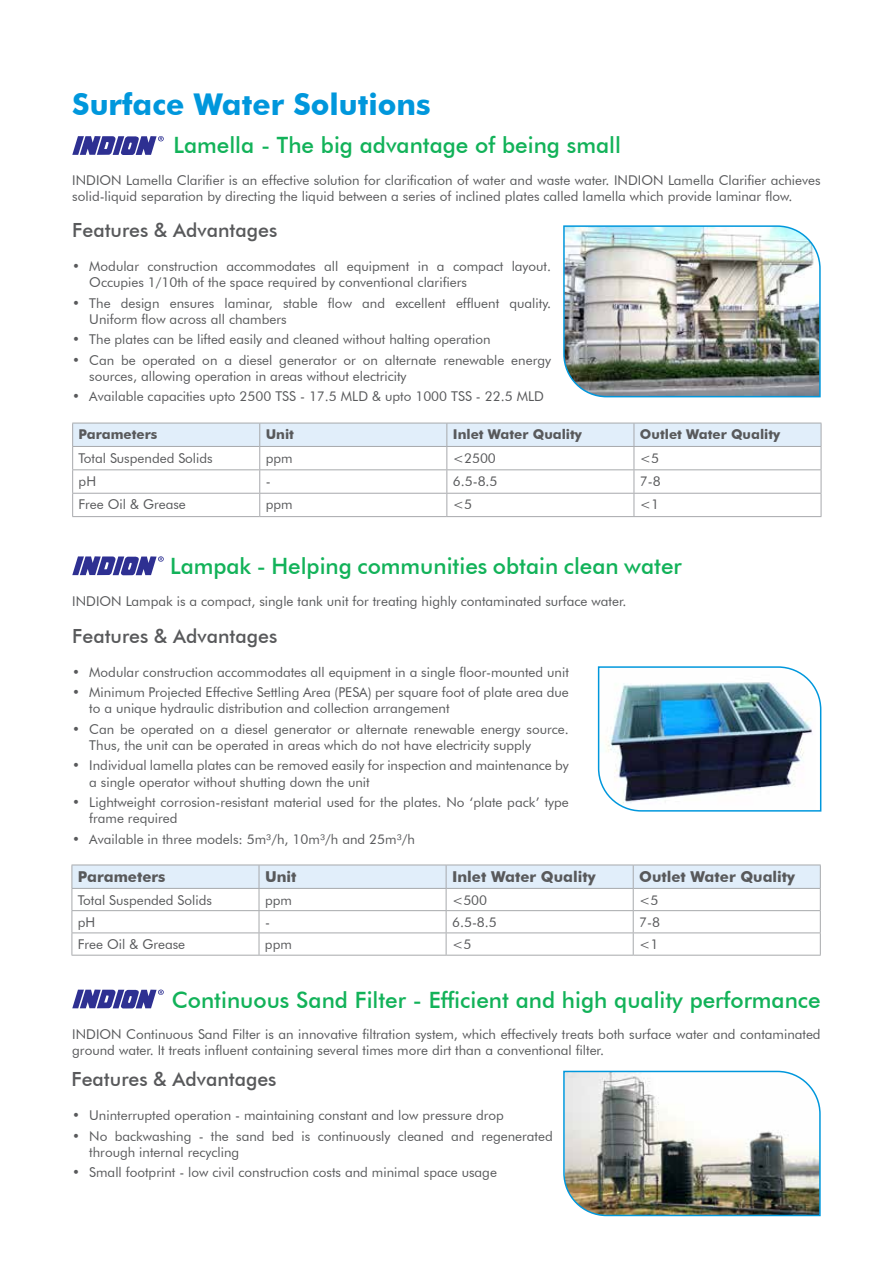
<style>
.page{position:relative;width:893px;height:1263px;background:#fff}
.page>*{position:absolute;margin:0;border:0;box-sizing:border-box;transform-origin:0 0}
.t1{font:700 30px "Futura BT";color:#0097dc}
.t2{font:500 22.5px "Futura BT";color:#12b259}
.t3{font:500 19.5px "Futura BT";color:#58595b}
.t4{font:700 15px "Futura BT";color:#58595b}
.t5{font:13.5px/16.2px "Futura BT";color:#58595b}
.t6{font:700 13.5px "Futura BT";color:#58595b}
</style>
<div class="page">
<img style="left:563px;top:225px;width:258px;height:173px">
<img style="left:597px;top:666px;width:225px;height:146px">
<hr style="left:72px;top:516px;width:188px;height:1px;background:#a7a9ac">
<hr style="left:260px;top:516px;width:187px;height:1px;background:#a7a9ac">
<hr style="left:447px;top:516px;width:187px;height:1px;background:#a7a9ac">
<hr style="left:634px;top:516px;width:187px;height:1px;background:#a7a9ac">
<svg style="left:72px;top:423px;width:750px;height:93px"></svg>
<hr style="left:634px;top:446px;width:187px;height:1px;background:#a7a9ac">
<svg style="left:72px;top:865px;width:749px;height:90px"></svg>
<hr style="left:72px;top:955px;width:187px;height:1px;background:#a7a9ac">
<hr style="left:259px;top:955px;width:187px;height:1px;background:#a7a9ac">
<hr style="left:446px;top:955px;width:187px;height:1px;background:#a7a9ac">
<hr style="left:633px;top:955px;width:188px;height:1px;background:#a7a9ac">
<img style="left:563px;top:1070px;width:258px;height:147px">
<svg style="left:72px;top:136px;width:92px;height:19px"></svg>
<svg style="left:72px;top:556px;width:92px;height:19px"></svg>
<svg style="left:72px;top:989px;width:92px;height:19px"></svg>
<h1 class="t1" style="left:72px;top:86px;width:360px">Surface Water Solutions</h1>
<h2 class="t2" style="left:173px;top:132px;width:449px">Lamella - The big advantage of being small</h2>
<p class="t5" style="left:72px;top:172px;width:750px">INDION Lamella Clarifier is an effective solution for clarification of water and waste water. INDION Lamella Clarifier achieves solid-liquid separation by directing the liquid between a series of inclined plates called lamella which provide laminar flow.</p>
<h3 class="t3" style="left:72px;top:218px;width:207px">Features &amp; Advantages</h3>
<p class="t5" style="left:89px;top:258px;width:463px;text-indent:-17px">• Modular construction accommodates all equipment in a compact layout.<br>Occupies 1/10th of the space required by conventional clarifiers</p>
<p class="t5" style="left:89px;top:295px;width:463px;text-indent:-17px">• The design ensures laminar, stable flow and excellent effluent quality.<br>Uniform flow across all chambers</p>
<p class="t5" style="left:72px;top:331px;width:420px">• The plates can be lifted easily and cleaned without halting operation</p>
<p class="t5" style="left:89px;top:352px;width:463px;text-indent:-17px">• Can be operated on a diesel generator or on alternate renewable energy sources, allowing operation in areas without electricity</p>
<p class="t5" style="left:72px;top:388px;width:473px">• Available capacities upto 2500 TSS - 17.5 MLD &amp; upto 1000 TSS - 22.5 MLD</p>
<p class="t6" style="left:79px;top:426px;width:80px">Parameters</p>
<p class="t6" style="left:266px;top:426px;width:30px">Unit</p>
<p class="t6" style="left:453px;top:426px;width:131px">Inlet Water Quality</p>
<p class="t6" style="left:640px;top:426px;width:142px">Outlet Water Quality</p>
<p class="t5" style="left:79px;top:450px;width:136px">Total Suspended Solids</p>
<p class="t5" style="left:266px;top:450px;width:28px">ppm</p>
<p class="t5" style="left:453px;top:450px;width:45px">&lt;2500</p>
<p class="t5" style="left:640px;top:450px;width:21px">&lt;5</p>
<p class="t5" style="left:79px;top:473px;width:19px">pH</p>
<p class="t5" style="left:266px;top:473px;width:6px">-</p>
<p class="t5" style="left:453px;top:473px;width:46px">6.5-8.5</p>
<p class="t5" style="left:640px;top:473px;width:22px">7-8</p>
<p class="t5" style="left:79px;top:496px;width:109px">Free Oil &amp; Grease</p>
<p class="t5" style="left:266px;top:496px;width:28px">ppm</p>
<p class="t5" style="left:453px;top:496px;width:21px">&lt;5</p>
<p class="t5" style="left:640px;top:496px;width:21px">&lt;1</p>
<h2 class="t2" style="left:170px;top:552px;width:513px">Lampak - Helping communities obtain clean water</h2>
<p class="t5" style="left:72px;top:592px;width:556px">INDION Lampak is a compact, single tank unit for treating highly contaminated surface water.</p>
<h3 class="t3" style="left:72px;top:624px;width:207px">Features &amp; Advantages</h3>
<p class="t5" style="left:72px;top:663px;width:498px">• Modular construction accommodates all equipment in a single floor-mounted unit</p>
<p class="t5" style="left:89px;top:684px;width:481px;text-indent:-17px">• Minimum Projected Effective Settling Area (PESA) per square foot of plate area due to a unique hydraulic distribution and collection arrangement</p>
<p class="t5" style="left:89px;top:721px;width:481px;text-indent:-17px">• Can be operated on a diesel generator or alternate renewable energy source.<br>Thus, the unit can be operated in areas which do not have electricity supply</p>
<p class="t5" style="left:89px;top:757px;width:481px;text-indent:-17px">• Individual lamella plates can be removed easily for inspection and maintenance by a single operator without shutting down the unit</p>
<p class="t5" style="left:89px;top:794px;width:481px;text-indent:-17px">• Lightweight corrosion-resistant material used for the plates. No ‘plate pack’ type frame required</p>
<p class="t5" style="left:72px;top:831px;width:344px">• Available in three models: 5m³/h, 10m³/h and 25m³/h</p>
<p class="t4" style="left:78px;top:868px;width:89px">Parameters</p>
<p class="t4" style="left:265px;top:868px;width:33px">Unit</p>
<p class="t4" style="left:452px;top:868px;width:145px">Inlet Water Quality</p>
<p class="t4" style="left:639px;top:868px;width:158px">Outlet Water Quality</p>
<p class="t5" style="left:78px;top:892px;width:136px">Total Suspended Solids</p>
<p class="t5" style="left:265px;top:892px;width:28px">ppm</p>
<p class="t5" style="left:452px;top:892px;width:37px">&lt;500</p>
<p class="t5" style="left:639px;top:892px;width:21px">&lt;5</p>
<p class="t5" style="left:78px;top:914px;width:19px">pH</p>
<p class="t5" style="left:265px;top:914px;width:6px">-</p>
<p class="t5" style="left:452px;top:914px;width:46px">6.5-8.5</p>
<p class="t5" style="left:639px;top:914px;width:22px">7-8</p>
<p class="t5" style="left:78px;top:936px;width:109px">Free Oil &amp; Grease</p>
<p class="t5" style="left:265px;top:936px;width:28px">ppm</p>
<p class="t5" style="left:452px;top:936px;width:21px">&lt;5</p>
<p class="t5" style="left:639px;top:936px;width:21px">&lt;1</p>
<h2 class="t2" style="left:172px;top:986px;width:650px">Continuous Sand Filter - Efficient and high quality performance</h2>
<p class="t5" style="left:72px;top:1026px;width:750px">INDION Continuous Sand Filter is an innovative filtration system, which effectively treats both surface water and contaminated ground water. It treats influent containing several times more dirt than a conventional filter.</p>
<h3 class="t3" style="left:72px;top:1067px;width:207px">Features &amp; Advantages</h3>
<p class="t5" style="left:72px;top:1107px;width:433px">• Uninterrupted operation - maintaining constant and low pressure drop</p>
<p class="t5" style="left:89px;top:1127px;width:465px;text-indent:-17px">• No backwashing - the sand bed is continuously cleaned and regenerated through internal recycling</p>
<p class="t5" style="left:72px;top:1164px;width:426px">• Small footprint - low civil construction costs and minimal space usage</p>
</div>
